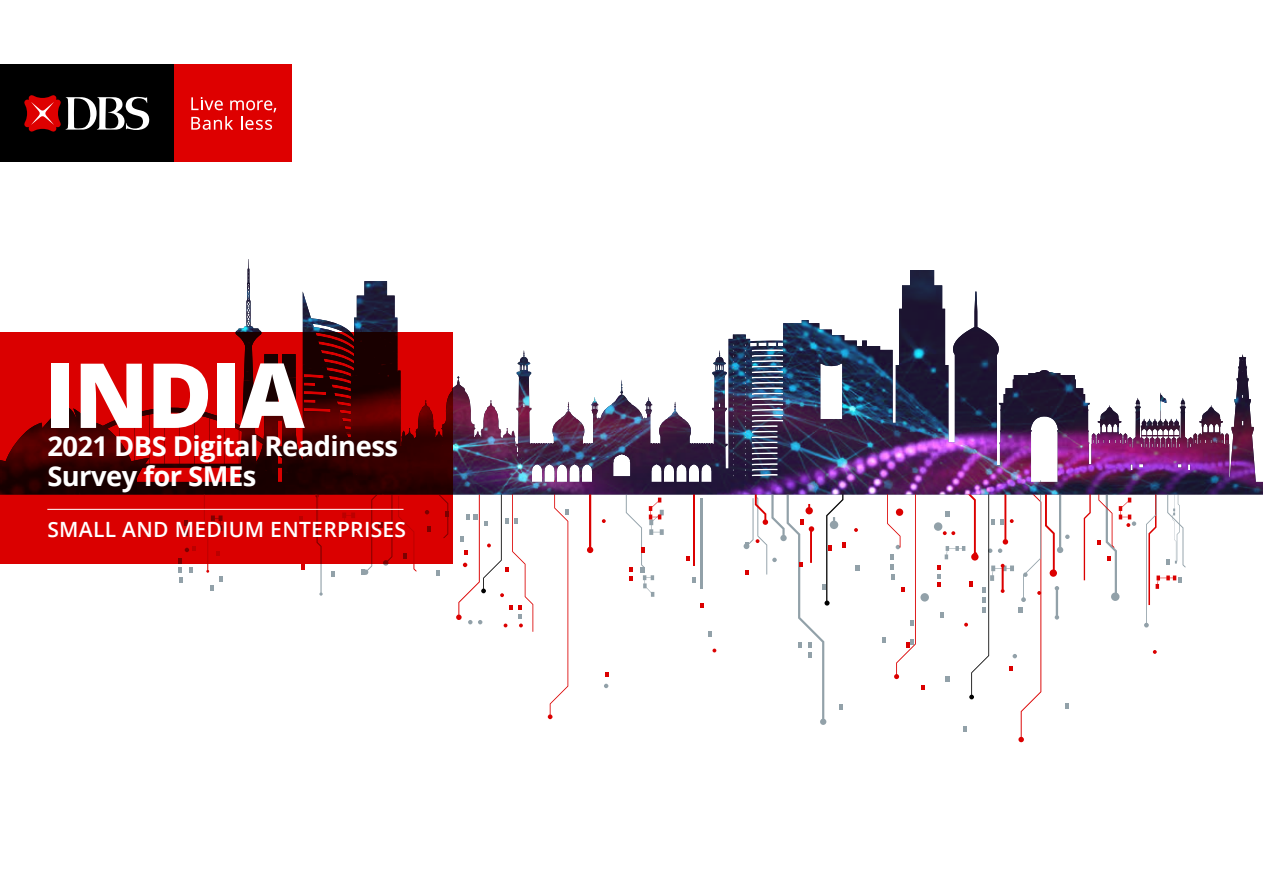
<style>
.page{position:relative;width:1263px;height:893px;background:#fff}
.page>*{position:absolute;margin:0;border:0;box-sizing:border-box;transform-origin:0 0}
.t1{font:800 90px "Open Sans";letter-spacing:-.025em;color:#fff}
.t2{font:700 27.3px/29.8px "Open Sans";letter-spacing:-.02em;color:#fff}
.t3{font:600 21px "Open Sans";letter-spacing:.015em;color:#fff}
</style>
<div class="page">
<svg style="left:604px;top:684px;width:4px;height:4px"></svg>
<svg style="left:189px;top:567px;width:4px;height:6px"></svg>
<svg style="left:331px;top:571px;width:4px;height:6px"></svg>
<svg style="left:178px;top:563px;width:5px;height:19px"></svg>
<svg style="left:436px;top:570px;width:4px;height:6px"></svg>
<svg style="left:708px;top:631px;width:4px;height:6px"></svg>
<svg style="left:692px;top:577px;width:4px;height:6px"></svg>
<svg style="left:587px;top:494px;width:6px;height:59px"></svg>
<hr style="left:700px;top:498px;width:3px;height:90px;background:#92a1a9">
<div style="left:934px;top:522px;width:8px;height:9px;background:#92a1a9;border-radius:50%"></div>
<div style="left:920px;top:593px;width:9px;height:9px;background:#92a1a9;border-radius:50%"></div>
<svg style="left:398px;top:563px;width:19px;height:8px"></svg>
<svg style="left:361px;top:563px;width:31px;height:12px"></svg>
<svg style="left:855px;top:565px;width:5px;height:6px"></svg>
<svg style="left:548px;top:494px;width:21px;height:225px"></svg>
<svg style="left:712px;top:649px;width:4px;height:3px"></svg>
<svg style="left:605px;top:672px;width:4px;height:5px"></svg>
<svg style="left:921px;top:685px;width:4px;height:5px"></svg>
<svg style="left:1153px;top:650px;width:4px;height:4px"></svg>
<svg style="left:300px;top:563px;width:23px;height:33px"></svg>
<svg style="left:456px;top:494px;width:77px;height:138px"></svg>
<svg style="left:1084px;top:494px;width:7px;height:86px"></svg>
<svg style="left:700px;top:603px;width:3px;height:5px"></svg>
<svg style="left:686px;top:556px;width:4px;height:5px"></svg>
<svg style="left:854px;top:528px;width:4px;height:4px"></svg>
<svg style="left:602px;top:519px;width:4px;height:4px"></svg>
<svg style="left:203px;top:563px;width:20px;height:28px"></svg>
<hr style="left:693px;top:488px;width:2px;height:78px;background:#db0000">
<svg style="left:626px;top:494px;width:38px;height:103px"></svg>
<svg style="left:881px;top:494px;width:35px;height:185px"></svg>
<svg style="left:1097px;top:494px;width:39px;height:107px"></svg>
<svg style="left:937px;top:494px;width:132px;height:248px"></svg>
<svg style="left:744px;top:494px;width:102px;height:231px"></svg>
<svg style="left:1144px;top:494px;width:42px;height:133px"></svg>
<img style="left:235px;top:259px;width:1028px;height:235px">
<svg style="left:0;top:332px;width:452px;height:231px;fill:#da0000"></svg>
<hr style="left:47px;top:509px;width:356px;height:1px;background:#fff">
<div style="left:173px;top:65px;width:119px;height:97px;background:#de0000"></div>
<svg style="left:191px;top:97px;width:85px;height:33px"></svg>
<div style="left:0;top:65px;width:173px;height:97px;background:#000"></div>
<svg style="left:24px;top:95px;width:126px;height:37px"></svg>
<h1 class="t1" style="left:45px;top:327px;width:262px">INDIA</h1>
<p class="t2" style="left:47px;top:430px;width:352px">2021 DBS Digital Readiness<br>Survey for SMEs</p>
<p class="t3" style="left:47px;top:515px;width:360px">SMALL AND MEDIUM ENTERPRISES</p>
</div>
